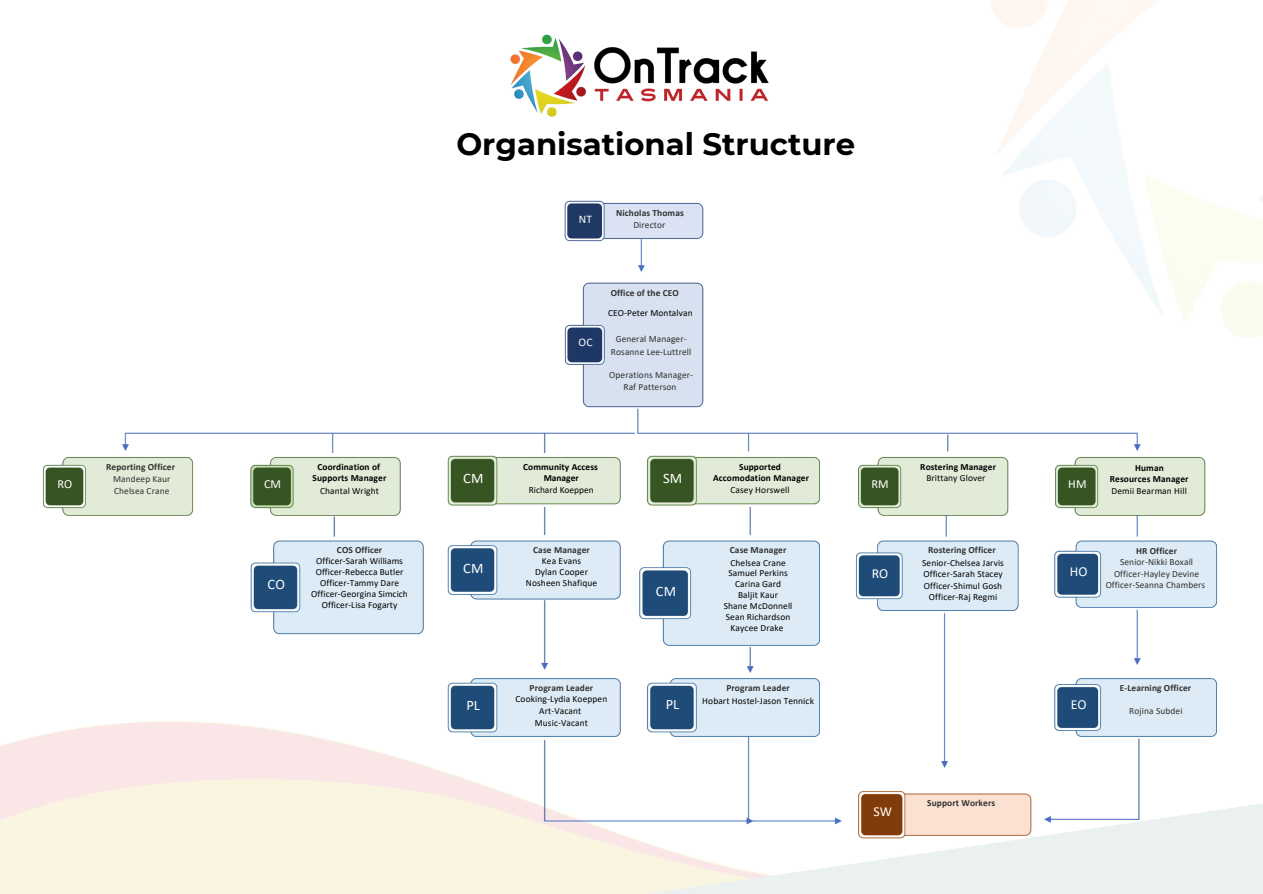
<style>
.page{position:relative;width:1263px;height:894px;background:#fff}
.page>*{position:absolute;margin:0;border:0;box-sizing:border-box;transform-origin:0 0}
.t1{font:700 30.75px "Montserrat";color:#000}
.t2{font:14.4px "Calibri";letter-spacing:.015em;color:#fff}
.t3{font:13.8px "Calibri";color:#fff}
.t4{font:13.65px "Calibri";color:#fff}
.t5{font:12.3px "Calibri";color:#fff}
.t6{font:11.55px "Calibri";color:#fff}
.t7{font:9.45px/10.8px "Calibri";letter-spacing:.01em;color:#000;text-align:center}
.t8{font:9.45px/11.6px "Calibri";letter-spacing:.01em;color:#323130;text-align:center}
.t9{font:700 9.45px/11.6px "Calibri";letter-spacing:.01em;color:#000;text-align:center}
.t10{font:700 9.45px "Calibri";letter-spacing:.01em;color:#323130}
.s1{font-weight:400}
.s2{font-weight:700;color:#323130}
.s3{font-weight:700}
</style>
<div class="page">
<img style="left:510px;top:34px;width:259px;height:83px">
<img style="left:564px;top:200px;width:140px;height:72px">
<img style="left:39px;top:278px;width:1182px;height:564px">
<h1 class="t1" style="left:456px;top:125px;width:400px">Organisational Structure</h1>
<p class="t6" style="left:579px;top:214px;width:15px">NT</p>
<h2 class="t10" style="left:616px;top:209px;width:69px">Nicholas Thomas</h2>
<p class="t8" style="left:633px;top:219px;width:33px">Director</p>
<p class="t6" style="left:579px;top:337px;width:16px">OC</p>
<p class="t10" style="left:611px;top:288px;width:70px">Office of the CEO</p>
<p class="t7" style="left:608px;top:308px;width:86px">CEO-Peter Montalvan</p>
<h3 class="t8" style="left:611px;top:332px;width:82px;line-height:13px">General Manager-<br>Rosanne Lee-Luttrell</h3>
<h3 class="t8" style="left:609px;top:370px;width:85px">Operations Manager-<br>Raf Patterson</h3>
<p class="t10" style="left:106px;top:462px;width:70px">Reporting Officer</p>
<p class="t8" style="left:113px;top:474px;width:59px;text-align:left">Mandeep Kaur<br>Chelsea Crane</p>
<h3 class="t9" style="left:313px;top:473px;width:75px">Supports Manager</h3>
<h4 class="t9" style="left:739px;top:461px;width:43px">Supported</h4>
<h4 class="t9" style="left:317px;top:461px;width:64px">Coordination of</h4>
<p class="t9" style="left:523px;top:461px;width:76px">Community Access</p>
<p class="t9" style="left:920px;top:461px;width:77px">Rostering Manager<br><span class="s1">Brittany Glover</span></p>
<p class="t2" style="left:463px;top:472px;width:22px">CM</p>
<h2 class="t2" style="left:663px;top:472px;width:20px">SM</h2>
<p class="t9" style="left:713px;top:473px;width:98px">Accomodation Manager<br><span class="s1">Casey Horswell</span></p>
<p class="t9" style="left:544px;top:473px;width:37px">Manager</p>
<h3 class="t7" style="left:529px;top:485px;width:66px">Richard Koeppen</h3>
<p class="t5" style="left:264px;top:478px;width:19px">CM</p>
<h2 class="t5" style="left:58px;top:478px;width:16px">RO</h2>
<p class="t5" style="left:872px;top:478px;width:19px">RM</p>
<p class="t5" style="left:1068px;top:478px;width:20px">HM</p>
<h4 class="t7" style="left:320px;top:486px;width:60px">Chantal Wright</h4>
<p class="t9" style="left:1135px;top:462px;width:30px">Human</p>
<h2 class="t9" style="left:1110px;top:474px;width:80px;text-align:left">Resources Manager<br><span class="s1">Demii Bearman Hill</span></h2>
<h2 class="t2" style="left:267px;top:578px;width:19px">CO</h2>
<p class="t10" style="left:337px;top:546px;width:47px">COS Officer</p>
<p class="t7" style="left:316px;top:556px;width:89px">Officer-Sarah Williams<br>Officer-Rebecca Butler<br>Officer-Tammy Dare</p>
<h2 class="t7" style="left:311px;top:589px;width:98px">Officer-Georgina Simcich</h2>
<h4 class="t7" style="left:322px;top:599px;width:77px">Officer-Lisa Fogarty</h4>
<p class="t2" style="left:463px;top:562px;width:22px">CM</p>
<p class="t7" style="left:526px;top:545px;width:73px"><span class="s2">Case Manager<br></span>Kea Evans<br>Dylan Cooper<br>Nosheen Shafique</p>
<h4 class="t2" style="left:656px;top:585px;width:22px">CM</h4>
<p class="t10" style="left:730px;top:546px;width:58px">Case Manager</p>
<p class="t7" style="left:724px;top:557px;width:70px">Chelsea Crane<br>Samuel Perkins<br>Carina Gard<br>Baljit Kaur<br>Shane McDonnell<br>Sean Richardson<br>Kaycee Drake</p>
<p class="t10" style="left:928px;top:546px;width:69px">Rostering Officer</p>
<p class="t7" style="left:922px;top:557px;width:83px;line-height:11.6px">Senior-Chelsea Jarvis<br>Officer-Sarah Stacey<br>Officer-Shimul Gosh<br>Officer-Raj Regmi</p>
<h2 class="t4" style="left:872px;top:567px;width:18px">RO</h2>
<p class="t4" style="left:1070px;top:565px;width:19px">HO</p>
<h2 class="t8" style="left:1106px;top:545px;width:101px"><span class="s3">HR Officer<br></span>Senior-Nikki Boxall<br>Officer-Hayley Devine<br>Officer-Seanna Chambers</h2>
<h2 class="t2" style="left:466px;top:699px;width:15px">PL</h2>
<h4 class="t7" style="left:515px;top:682px;width:93px;line-height:11.6px"><span class="s2">Program Leader<br></span>Cooking-Lydia Koeppen<br>Art-Vacant</h4>
<h3 class="t7" style="left:535px;top:717px;width:55px">Music-Vacant</h3>
<p class="t2" style="left:666px;top:698px;width:15px">PL</p>
<h3 class="t7" style="left:702px;top:681px;width:113px;line-height:13px"><span class="s2">Program Leader<br></span>Hobart Hostel-Jason Tennick</h3>
<h2 class="t3" style="left:1071px;top:698px;width:17px">EO</h2>
<p class="t10" style="left:1120px;top:683px;width:73px">E-Learning Officer</p>
<h2 class="t8" style="left:1129px;top:705px;width:55px">Rojina Subdei</h2>
<h4 class="t3" style="left:873px;top:805px;width:20px">SW</h4>
<p class="t10" style="left:927px;top:799px;width:70px">Support Workers</p>
</div>
